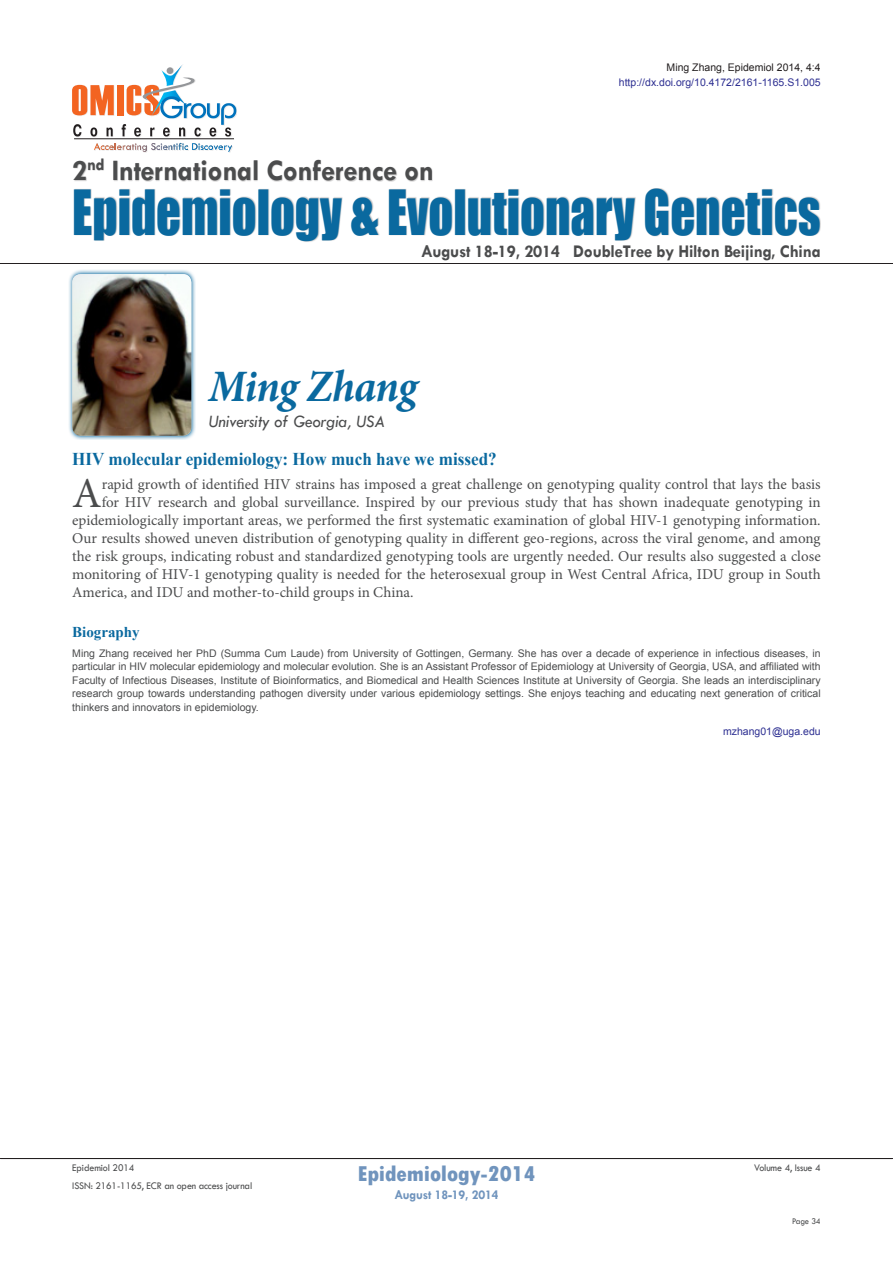
<style>
.page{position:relative;width:893px;height:1263px;background:#fff}
.page>*{position:absolute;margin:0;border:0;box-sizing:border-box;transform-origin:0 0}
.t1{font:57.15px "Impact";color:#0a699f;scale:.85 1}
.t2{font:italic 700 45px "Minion Pro";letter-spacing:-.02em;color:#0a699f;scale:.95 1}
.t3{font:42.75px "Minion Pro";color:#4b4c4d}
.t4{font:700 30px "Tw Cen";letter-spacing:-.01em;color:#4b4c4d;scale:.95 1}
.t5{font:800 condensed 22.5px "Tw Cen";letter-spacing:-.01em;color:#7094bd;scale:1.1 1}
.t6{font:700 18px "Tw Cen";letter-spacing:-.01em;color:#4b4c4d;scale:.95 1}
.t7{font:700 18px "Times New Roman";color:#0a699f;scale:.95 1}
.t8{font:italic 18px "Tw Cen";letter-spacing:-.01em;color:#4b4c4d;scale:.95 1}
.t9{font:15px "Minion Pro";color:#4b4c4d}
.t10{font:700 15px "Times New Roman";color:#0a699f}
.t11{font:700 13.5px "Tw Cen";letter-spacing:-.01em;color:#7094bd;scale:.95 1}
.t12{font:10.5px/13.5px "Arial";color:#4b4c4d;text-align:justify}
.t13{font:10.5px "Tw Cen";letter-spacing:-.01em;color:#4b4c4d;scale:.95 1}
.t14{font:10.5px "Arial";color:#2e3092}
.t15{font:10.5px "Arial";color:#231f20}
.t16{font:9px "Tw Cen";letter-spacing:-.02em;color:#4b4c4d;scale:.95 1}
</style>
<div class="page">
<svg style="left:72px;top:85px;width:42px;height:30px"></svg>
<div style="left:117px;top:85px;width:7px;height:30px;background:#f36421"></div>
<hr style="left:74px;top:139px;width:160px;height:1px;background:#231f20">
<svg style="left:73px;top:124px;width:8px;height:13px"></svg>
<svg style="left:90px;top:127px;width:7px;height:10px"></svg>
<svg style="left:107px;top:127px;width:6px;height:9px"></svg>
<svg style="left:122px;top:64px;width:114px;height:73px"></svg>
<svg style="left:94px;top:143px;width:138px;height:9px"></svg>
<hr style="left:0;top:263px;width:893px;height:1px;background:#231f20">
<hr style="left:0;top:1158px;width:893px;height:1px;background:#231f20">
<div style="left:74px;top:159px;width:359px;height:23px;background:#231f20;opacity:.25"></div>
<div style="left:74px;top:188px;width:747px;height:54px;background:#231f20;opacity:.25"></div>
<svg style="left:69px;top:270px;width:127px;height:170px;background:#c2d8e5"></svg>
<img style="left:72px;top:274px;width:119px;height:162px">
<h3 class="t4" style="left:72px;top:152px;width:382px">2<sup>nd</sup> International Conference on</h3>
<p class="t15" style="left:667px;top:61px;width:156px">Ming Zhang, Epidemiol 2014, 4:4</p>
<p class="t14" style="left:619px;top:75px;width:203px">http://dx.doi.org/10.4172/2161-1165.S1.005</p>
<h1 class="t1" style="left:72px;top:168px;width:882px">Epidemiology &amp; Evolutionary Genetics</h1>
<p class="t6" style="left:421px;top:240px;width:422px">August 18-19, 2014 DoubleTree by Hilton Beijing, China</p>
<p class="t2" style="left:208px;top:355px;width:221px">Ming Zhang</p>
<p class="t8" style="left:208px;top:411px;width:187px">University of Georgia, USA</p>
<p class="t7" style="left:72px;top:446px;width:448px">HIV molecular epidemiology: How much have we missed?</p>
<p class="t3" style="left:72px;top:465px;width:31px">A</p>
<p class="t9" style="left:102px;top:474px;width:720px">rapid growth of identified HIV strains has imposed a great challenge on genotyping quality control that lays the basis</p>
<p class="t9" style="left:102px;top:492px;width:720px">for HIV research and global surveillance. Inspired by our previous study that has shown inadequate genotyping in</p>
<p class="t9" style="left:72px;top:510px;width:750px">epidemiologically important areas, we performed the first systematic examination of global HIV-1 genotyping information.</p>
<p class="t9" style="left:72px;top:528px;width:750px">Our results showed uneven distribution of genotyping quality in different geo-regions, across the viral genome, and among</p>
<p class="t9" style="left:72px;top:546px;width:750px">the risk groups, indicating robust and standardized genotyping tools are urgently needed. Our results also suggested a close</p>
<p class="t9" style="left:72px;top:564px;width:750px">monitoring of HIV-1 genotyping quality is needed for the heterosexual group in West Central Africa, IDU group in South</p>
<p class="t9" style="left:72px;top:582px;width:343px">America, and IDU and mother-to-child groups in China.</p>
<p class="t10" style="left:72px;top:621px;width:69px">Biography</p>
<p class="t12" style="left:72px;top:646px;width:750px">Ming Zhang received her PhD (Summa Cum Laude) from University of Gottingen, Germany. She has over a decade of experience in infectious diseases, in particular in HIV molecular epidemiology and molecular evolution. She is an Assistant Professor of Epidemiology at University of Georgia, USA, and affiliated with Faculty of Infectious Diseases, Institute of Bioinformatics, and Biomedical and Health Sciences Institute at University of Georgia. She leads an interdisciplinary research group towards understanding pathogen diversity under various epidemiology settings. She enjoys teaching and educating next generation of critical thinkers and innovators in epidemiology.</p>
<p class="t14" style="left:723px;top:724px;width:99px">mzhang01@uga.edu</p>
<p class="t13" style="left:72px;top:1162px;width:67px">Epidemiol 2014</p>
<p class="t13" style="left:754px;top:1162px;width:72px">Volume 4, Issue 4</p>
<p class="t13" style="left:72px;top:1179px;width:191px">ISSN: 2161-1165, ECR an open access journal</p>
<h3 class="t5" style="left:357px;top:1160px;width:163px">Epidemiology-2014</h3>
<p class="t11" style="left:394px;top:1186px;width:111px">August 18-19, 2014</p>
<p class="t16" style="left:792px;top:1215px;width:32px">Page 34</p>
</div>
